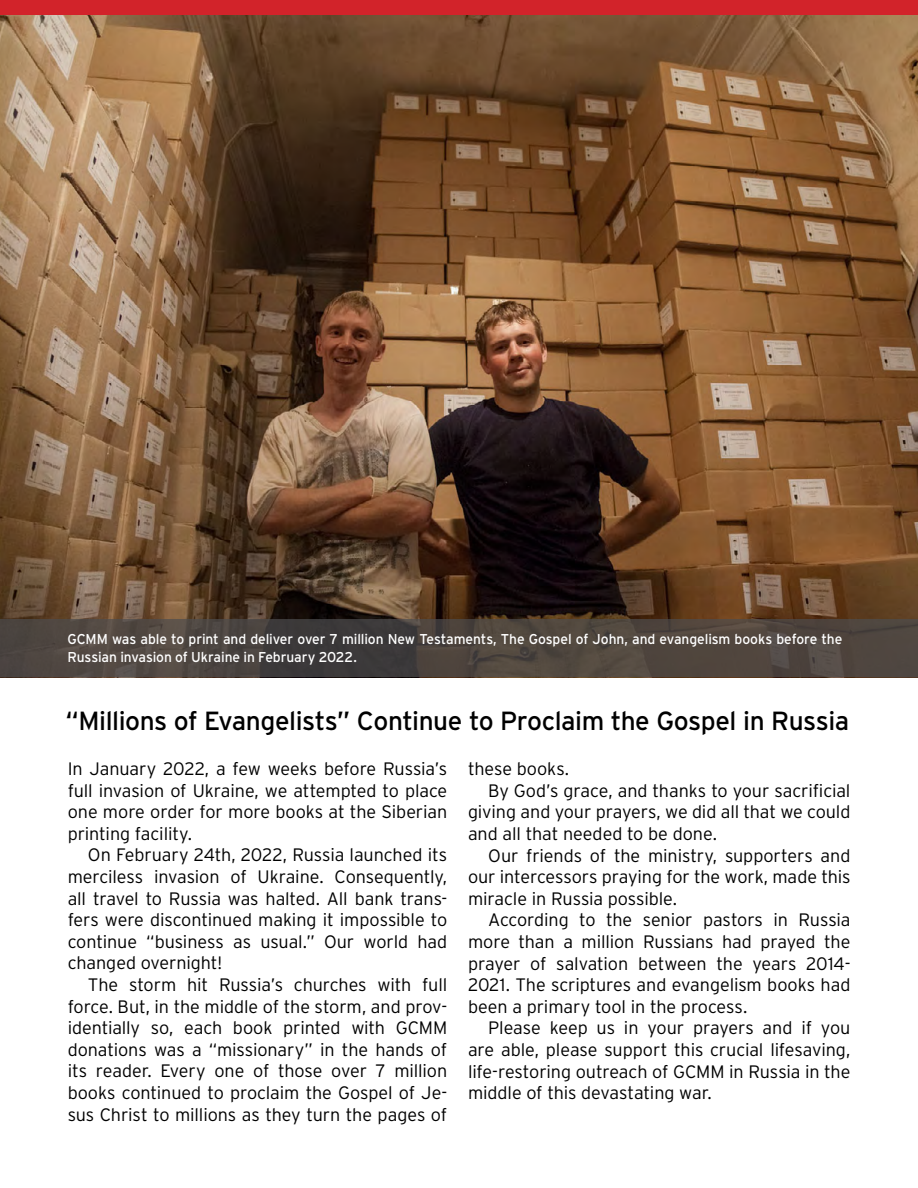
<style>
.page{position:relative;width:918px;height:1188px;background:#fff}
.page>*{position:absolute;margin:0;border:0;box-sizing:border-box;transform-origin:0 0}
.t1{font:26.25px "Interstate";letter-spacing:-.02em;color:#000}
.t2{font:300 18px/21.6px "Interstate";letter-spacing:-.005em;color:#000;text-align:justify}
.t3{font:14.25px/18px "Interstate";letter-spacing:-.01em;color:#fff}
</style>
<div class="page">
<img style="left:0;top:14px;width:918px;height:663px">
<svg style="left:0;top:619px;width:918px;height:57px;background:#4c443f"></svg>
<div style="left:0;top:0;width:918px;height:14px;background:#d2232a"></div>
<p class="t3" style="left:68px;top:630px;width:776px">GCMM was able to print and deliver over 7 million New Testaments, The Gospel of John, and evangelism books before the<br>Russian invasion of Ukraine in February 2022.</p>
<h1 class="t1" style="left:65px;top:706px;width:785px">“Millions of Evangelists” Continue to Proclaim the Gospel in Russia</h1>
<p class="t2" style="left:68px;top:758px;width:381px">In January 2022, a few weeks before Russia’s full invasion of Ukraine, we attempted to place one more order for more books at the Siberian printing facility.</p>
<p class="t2" style="left:68px;top:844px;width:381px;text-indent:20px">On February 24th, 2022, Russia launched its merciless invasion of Ukraine. Consequently, all travel to Russia was halted. All bank trans&shy;fers were discontinued making it impossible to continue “business as usual.” Our world had changed overnight!</p>
<p class="t2" style="left:68px;top:974px;width:381px;text-indent:20px">The storm hit Russia’s churches with full force. But, in the middle of the storm, and prov&shy;identially so, each book printed with GCMM donations was a “missionary” in the hands of its reader. Every one of those over 7 million books continued to proclaim the Gospel of Je&shy;sus Christ to millions as they turn the pages of</p>
<p class="t2" style="left:468px;top:758px;width:103px">these books.</p>
<p class="t2" style="left:488px;top:779px;width:364px">By God’s grace, and thanks to your sacrificial</p>
<p class="t2" style="left:468px;top:801px;width:384px">giving and your prayers, we did all that we could</p>
<p class="t2" style="left:468px;top:823px;width:251px">and all that needed to be done.</p>
<p class="t2" style="left:488px;top:844px;width:364px">Our friends of the ministry, supporters and</p>
<p class="t2" style="left:468px;top:866px;width:384px">our intercessors praying for the work, made this</p>
<p class="t2" style="left:468px;top:887px;width:211px">miracle in Russia possible.</p>
<p class="t2" style="left:488px;top:909px;width:364px">According to the senior pastors in Russia</p>
<p class="t2" style="left:468px;top:931px;width:384px">more than a million Russians had prayed the</p>
<p class="t2" style="left:468px;top:952px;width:384px">prayer of salvation between the years 2014-</p>
<p class="t2" style="left:468px;top:974px;width:384px">2021. The scriptures and evangelism books had</p>
<p class="t2" style="left:468px;top:995px;width:281px">been a primary tool in the process.</p>
<p class="t2" style="left:488px;top:1017px;width:364px">Please keep us in your prayers and if you</p>
<p class="t2" style="left:468px;top:1039px;width:384px">are able, please support this crucial lifesaving,</p>
<p class="t2" style="left:468px;top:1060px;width:384px">life-restoring outreach of GCMM in Russia in the</p>
<p class="t2" style="left:468px;top:1082px;width:245px">middle of this devastating war.</p>
</div>
